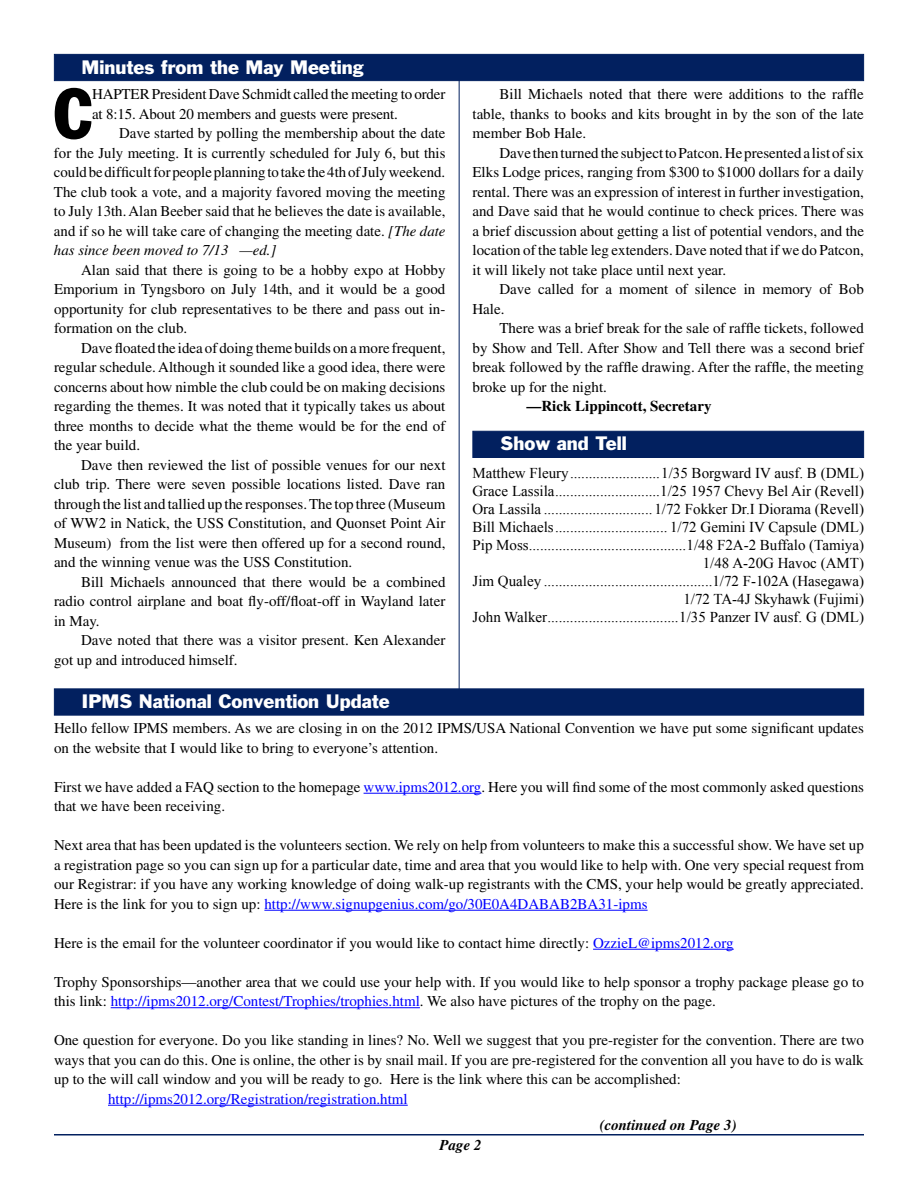
<style>
.page{position:relative;width:918px;height:1188px;background:#fff}
.page>*{position:absolute;margin:0;border:0;box-sizing:border-box;transform-origin:0 0}
.t1{font:condensed 69.75px "Franklin Gothic";color:#000}
.t2{font:18px "Franklin Gothic";color:#fff}
.t3{font:15px/19.5px "Times";color:#000;text-align:justify}
.t4{font:15px/18px "Times New Roman";color:#000;text-align:right}
.t5{font:15px "Times";color:#00f}
.t6{font:700 15px "Times";color:#000}
.t7{font:italic 700 15px "Times";color:#000}
.s1{font-style:italic}
.s2{color:#00f}
</style>
<div class="page">
<hr style="left:54px;top:1134px;width:810px;height:2px;background:#02205f">
<div style="left:54px;top:54px;width:810px;height:27px;background:#02205f;border:1px solid #02205f"></div>
<div style="left:54px;top:688px;width:810px;height:28px;background:#02205f;border:1px solid #02205f"></div>
<div style="left:472px;top:431px;width:392px;height:27px;background:#02205f;border:1px solid #02205f"></div>
<hr style="left:459px;top:74px;width:1px;height:625px;background:#02205f">
<hr style="left:364px;top:793px;width:117px;height:1px;background:#00f">
<hr style="left:264px;top:910px;width:384px;height:1px;background:#00f">
<hr style="left:593px;top:949px;width:141px;height:1px;background:#00f">
<hr style="left:111px;top:1007px;width:309px;height:1px;background:#00f">
<hr style="left:108px;top:1105px;width:300px;height:1px;background:#00f">
<p class="t2" style="left:81px;top:55px;width:284px">Minutes from the May Meeting</p>
<h1 class="t1" style="left:54px;top:71px;width:40px">C</h1>
<p class="t3" style="left:92px;top:85px;width:355px">HAPTER President Dave Schmidt called the meeting to order at 8:15. About 20 members and guests were present.</p>
<p class="t3" style="left:54px;top:124px;width:393px;text-indent:65px">Dave started by polling the membership about the date for the July meeting. It is currently scheduled for July 6, but this could be difficult for people planning to take the 4th of July weekend.<br>The club took a vote, and a majority favored moving the meeting to July 13th. Alan Beeber said that he believes the date is available, and if so he will take care of changing the meeting date. <span class="s1">[The date has since been moved to 7/13 —ed.]</span></p>
<p class="t3" style="left:54px;top:260px;width:393px;text-indent:27px">Alan said that there is going to be a hobby expo at Hobby Emporium in Tyngsboro on July 14th, and it would be a good opportunity for club representatives to be there and pass out in&shy;formation on the club.</p>
<p class="t3" style="left:54px;top:338px;width:393px;text-indent:27px">Dave floated the idea of doing theme builds on a more frequent, regular schedule. Although it sounded like a good idea, there were concerns about how nimble the club could be on making decisions regarding the themes. It was noted that it typically takes us about three months to decide what the theme would be for the end of the year build.</p>
<p class="t3" style="left:54px;top:455px;width:393px;text-indent:27px">Dave then reviewed the list of possible venues for our next club trip. There were seven possible locations listed. Dave ran through the list and tallied up the responses. The top three (Museum of WW2 in Natick, the USS Constitution, and Quonset Point Air Museum) from the list were then offered up for a second round, and the winning venue was the USS Constitution.</p>
<p class="t3" style="left:54px;top:572px;width:393px;text-indent:27px">Bill Michaels announced that there would be a combined radio control airplane and boat fly-off/float-off in Wayland later in May.</p>
<p class="t3" style="left:54px;top:631px;width:393px;text-indent:27px">Dave noted that there was a visitor present. Ken Alexander got up and introduced himself.</p>
<p class="t2" style="left:81px;top:690px;width:310px">IPMS National Convention Update</p>
<p class="t3" style="left:473px;top:85px;width:393px;text-indent:27px">Bill Michaels noted that there were additions to the raffle table, thanks to books and kits brought in by the son of the late member Bob Hale.</p>
<p class="t3" style="left:473px;top:143px;width:393px;text-indent:27px">Dave then turned the subject to Patcon. He presented a list of six Elks Lodge prices, ranging from $300 to $1000 dollars for a daily rental. There was an expression of interest in further investigation, and Dave said that he would continue to check prices. There was a brief discussion about getting a list of potential vendors, and the location of the table leg extenders. Dave noted that if we do Patcon, it will likely not take place until next year.</p>
<p class="t3" style="left:473px;top:280px;width:393px;text-indent:27px">Dave called for a moment of silence in memory of Bob<br>Hale.</p>
<p class="t3" style="left:473px;top:319px;width:393px;text-indent:27px">There was a brief break for the sale of raffle tickets, followed by Show and Tell. After Show and Tell there was a second brief break followed by the raffle drawing. After the raffle, the meeting broke up for the night.</p>
<p class="t6" style="left:526px;top:397px;width:187px">—Rick Lippincott, Secretary</p>
<p class="t2" style="left:500px;top:432px;width:128px">Show and Tell</p>
<p class="t4" style="left:472px;top:464px;width:393px">Matthew Fleury........................1/35 Borgward IV ausf. B (DML)<br>Grace Lassila............................1/25 1957 Chevy Bel Air (Revell)<br>Ora Lassila ............................. 1/72 Fokker Dr.I Diorama (Revell)<br>Bill Michaels.............................. 1/72 Gemini IV Capsule (DML)<br>Pip Moss..........................................1/48 F2A-2 Buffalo (Tamiya)<br>1/48 A-20G Havoc (AMT)<br>Jim Qualey .............................................1/72 F-102A (Hasegawa)<br>1/72 TA-4J Skyhawk (Fujimi)<br>John Walker...................................1/35 Panzer IV ausf. G (DML)</p>
<p class="t3" style="left:54px;top:718px;width:811px">Hello fellow IPMS members. As we are closing in on the 2012 IPMS/USA National Convention we have put some significant updates on the website that I would like to bring to everyone’s attention.</p>
<p class="t3" style="left:54px;top:777px;width:812px">First we have added a FAQ section to the homepage <span class="s2">www.ipms2012.org</span>. Here you will find some of the most commonly asked questions that we have been receiving.</p>
<p class="t3" style="left:54px;top:835px;width:812px">Next area that has been updated is the volunteers section. We rely on help from volunteers to make this a successful show. We have set up a registration page so you can sign up for a particular date, time and area that you would like to help with. One very special request from our Registrar: if you have any working knowledge of doing walk-up registrants with the CMS, your help would be greatly appreciated.<br>Here is the link for you to sign up: <span class="s2">http://www.signupgenius.com/go/30E0A4DABAB2BA31-ipms</span></p>
<p class="t3" style="left:54px;top:933px;width:681px">Here is the email for the volunteer coordinator if you would like to contact hime directly: <span class="s2">OzzieL@ipms2012.org</span></p>
<p class="t3" style="left:54px;top:972px;width:811px">Trophy Sponsorships—another area that we could use your help with. If you would like to help sponsor a trophy package please go to this link: <span class="s2">http://ipms2012.org/Contest/Trophies/trophies.html</span>. We also have pictures of the trophy on the page.</p>
<p class="t3" style="left:54px;top:1030px;width:812px">One question for everyone. Do you like standing in lines? No. Well we suggest that you pre-register for the convention. There are two ways that you can do this. One is online, the other is by snail mail. If you are pre-registered for the convention all you have to do is walk up to the will call window and you will be ready to go. Here is the link where this can be accomplished:</p>
<p class="t5" style="left:108px;top:1090px;width:301px">http://ipms2012.org/Registration/registration.html</p>
<p class="t7" style="left:440px;top:1136px;width:44px">Page 2</p>
<p class="t7" style="left:600px;top:1116px;width:139px">(continued on Page 3)</p>
</div>
